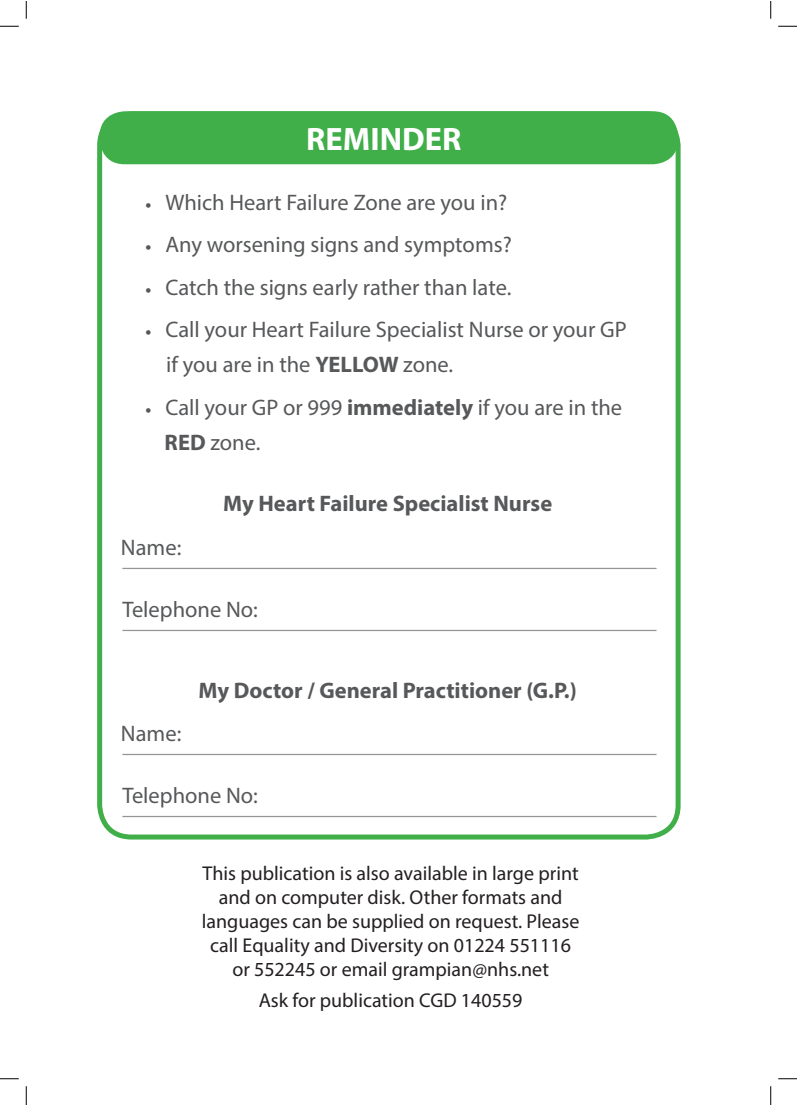
<style>
.page{position:relative;width:797px;height:1105px;background:#fff}
.page>*{position:absolute;margin:0;border:0;box-sizing:border-box;transform-origin:0 0}
.t1{font:700 32.5px "Myriad Pro";color:#fff}
.t2{font:22.5px/35px "Myriad Pro";color:#57585a}
.t3{font:700 22.5px "Myriad Pro";color:#57585a}
.t4{font:20px/24px "Myriad Pro";color:#231f20;text-align:center}
.s1{font-weight:700;font-size:17.5px}
.s2{font-weight:700}
</style>
<div class="page">
<div style="left:97px;top:111px;width:583px;height:728px;border:5px solid #40ae49;border-radius:32px"></div>
<div style="left:100px;top:111px;width:578px;height:53px;background:#40ae49;border-radius:25px"></div>
<hr style="left:122px;top:568px;width:534px;height:1px;background:#939598">
<hr style="left:122px;top:630px;width:534px;height:1px;background:#939598">
<hr style="left:122px;top:754px;width:534px;height:1px;background:#939598">
<hr style="left:122px;top:816px;width:534px;height:1px;background:#939598">
<svg style="left:0;top:25px;width:19px;height:2px"></svg>
<svg style="left:778px;top:25px;width:18px;height:2px"></svg>
<svg style="left:0;top:1078px;width:19px;height:1px"></svg>
<svg style="left:778px;top:1078px;width:18px;height:1px"></svg>
<svg style="left:25px;top:1px;width:2px;height:18px"></svg>
<svg style="left:25px;top:1086px;width:2px;height:19px"></svg>
<svg style="left:770px;top:1px;width:1px;height:18px"></svg>
<svg style="left:770px;top:1086px;width:1px;height:19px"></svg>
<h1 class="t1" style="left:306px;top:118px;width:157px">REMINDER</h1>
<p class="t2" style="left:145px;top:184px;width:363px"><span class="s1">•</span> Which Heart Failure Zone are you in?</p>
<p class="t2" style="left:145px;top:227px;width:368px"><span class="s1">•</span> Any worsening signs and symptoms?</p>
<p class="t2" style="left:145px;top:269px;width:367px"><span class="s1">•</span> Catch the signs early rather than late.</p>
<p class="t2" style="left:166px;top:312px;width:462px;text-indent:-21px"><span class="s1">•</span> Call your Heart Failure Specialist Nurse or your GP if you are in the <span class="s2">YELLOW</span> zone.</p>
<p class="t2" style="left:165px;top:389px;width:459px;text-indent:-19px"><span class="s1">•</span> Call your GP or 999 <span class="s2">immediately</span> if you are in the<br><span class="s2">RED</span> zone.</p>
<p class="t2" style="left:121px;top:530px;width:62px">Name:</p>
<p class="t3" style="left:223px;top:489px;width:330px">My Heart Failure Specialist Nurse</p>
<p class="t2" style="left:122px;top:592px;width:137px">Telephone No:</p>
<p class="t2" style="left:121px;top:716px;width:62px">Name:</p>
<p class="t3" style="left:198px;top:675px;width:380px">My Doctor / General Practitioner (G.P.)</p>
<p class="t2" style="left:122px;top:778px;width:137px">Telephone No:</p>
<p class="t4" style="left:202px;top:860px;width:379px">This publication is also available in large print and on computer disk. Other formats and languages can be supplied on request. Please call Equality and Diversity on 01224 551116 or 552245 or email grampian@nhs.net</p>
<p class="t4" style="left:259px;top:987px;width:265px">Ask for publication CGD 140559</p>
</div>
